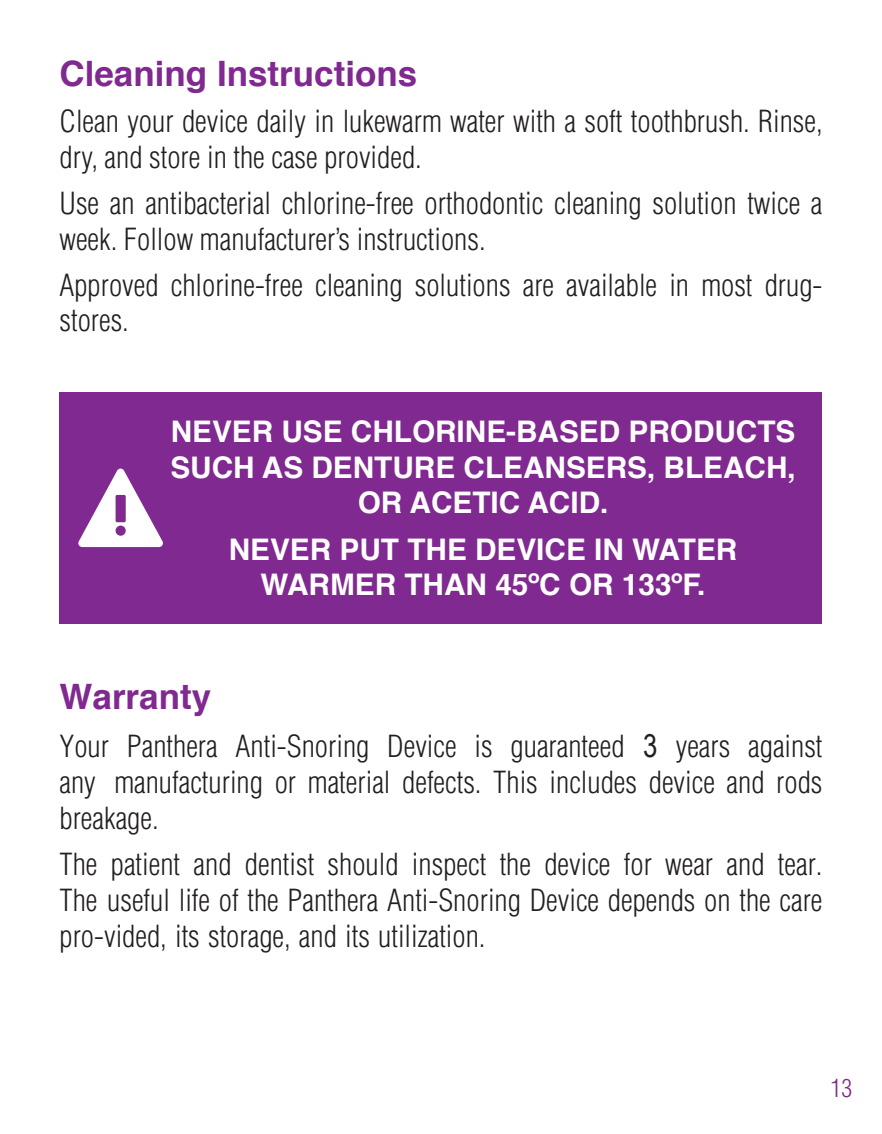
<style>
.page{position:relative;width:882px;height:1134px;background:#fff}
.page>*{position:absolute;margin:0;border:0;box-sizing:border-box;transform-origin:0 0}
.t1{font:700 35px "Helvetica";color:#802990}
.t2{font:300 condensed 29.75px/35.7px "Helvetica";color:#231f20}
.t3{font:700 29.75px/35.7px "Helvetica";color:#fff;text-align:center}
.t4{font:300 condensed 24.5px "Helvetica";color:#802990}
.s1{font-family:"Arial Narrow";font-weight:400;font-stretch:normal;font-size:31.5px}
</style>
<div class="page">
<div style="left:60px;top:392px;width:762px;height:231px;background:#802990"></div>
<svg style="left:78px;top:469px;width:85px;height:78px"></svg>
<p class="t1" style="left:60px;top:45px;width:359px">Cleaning Instructions</p>
<p class="t2" style="left:60px;top:103px;width:765px">Clean your device daily in lukewarm water with a soft toothbrush. Rinse, dry, and store in the case provided.</p>
<p class="t2" style="left:60px;top:185px;width:765px">Use an antibacterial chlorine-free orthodontic cleaning solution twice a week. Follow manufacturer’s instructions.</p>
<p class="t2" style="left:60px;top:267px;width:765px">Approved chlorine-free cleaning solutions are available in most drug&shy;stores.</p>
<p class="t3" style="left:170px;top:414px;width:627px">NEVER USE CHLORINE-BASED PRODUCTS<br>SUCH AS DENTURE CLEANSERS, BLEACH,<br>OR ACETIC ACID.</p>
<p class="t3" style="left:229px;top:532px;width:510px">NEVER PUT THE DEVICE IN WATER<br>WARMER THAN 45ºC OR 133ºF.</p>
<p class="t1" style="left:60px;top:669px;width:153px">Warranty</p>
<p class="t2" style="left:60px;top:728px;width:765px;text-align:justify">Your Panthera Anti-Snoring Device is guaranteed <span class="s1">3</span> years against any manufacturing or material defects. This includes device and rods breakage.</p>
<p class="t2" style="left:60px;top:846px;width:765px;text-align:justify">The patient and dentist should inspect the device for wear and tear.<br>The useful life of the Panthera Anti-Snoring Device depends on the care pro-vided, its storage, and its utilization.</p>
<p class="t4" style="left:830px;top:1073px;width:23px">13</p>
</div>
